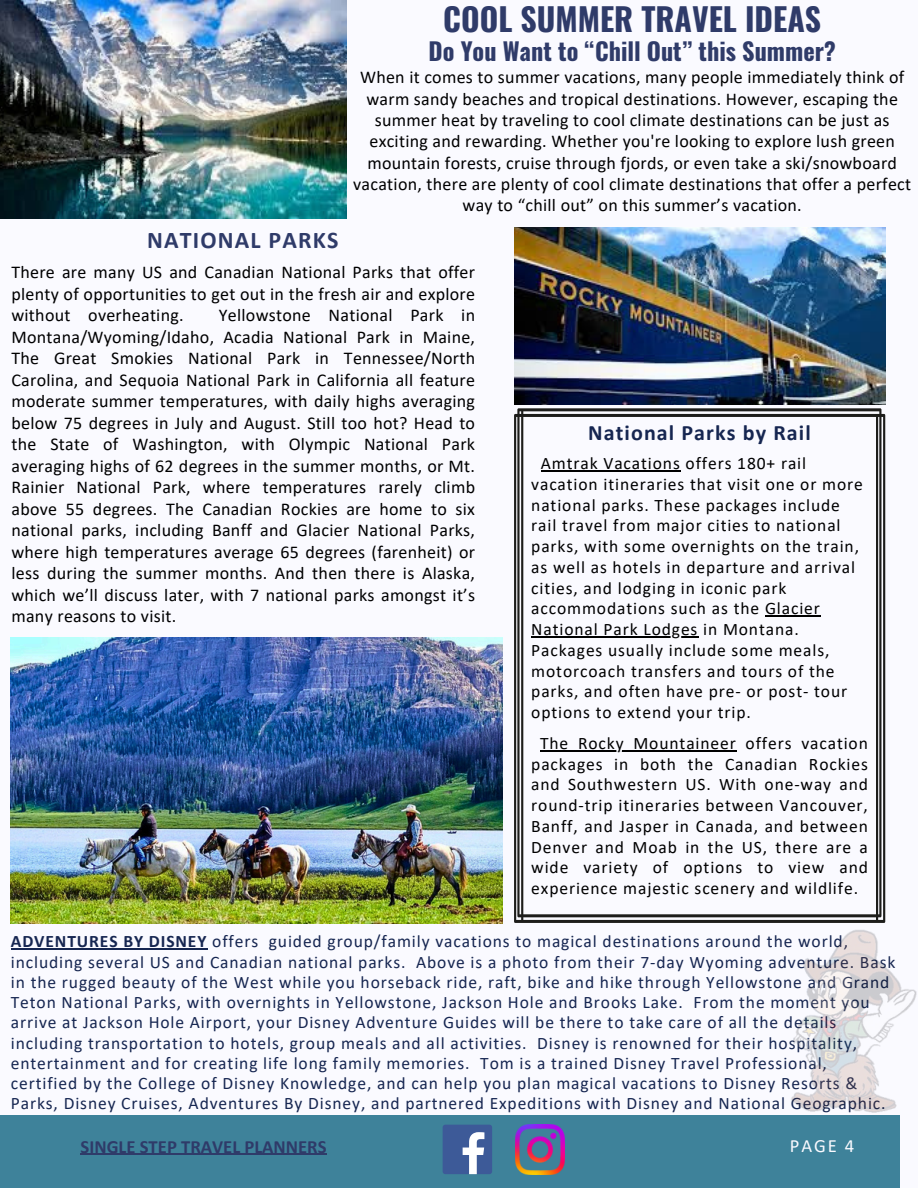
<style>
.page{position:relative;width:918px;height:1188px;background:#fafaff}
.page>*{position:absolute;margin:0;border:0;box-sizing:border-box;transform-origin:0 0}
.t1{font:700 31.65px "Oswald";color:#2f3b69}
.t2{font:700 24.15px "Oswald";color:#2f3b69}
.t3{font:700 24px "Calibri";letter-spacing:.05em;color:#2f3b69}
.t4{font:700 22.05px "Calibri";letter-spacing:.05em;color:#162651}
.t5{font:700 18.75px "Calibri";color:#2f3b69}
.t6{font:18.75px "Calibri";color:#fafaff}
.t7{font:18px/21.5px "Calibri";letter-spacing:.015em;color:#000;text-align:justify}
.t8{font:17.55px/20.2px "Calibri";letter-spacing:.05em;color:#162651}
.t9{font:17.55px/20.7px "Calibri";letter-spacing:.05em;color:#000}
.s1{font-weight:700}
</style>
<div class="page">
<hr style="left:22px;top:949px;width:185px;height:1px;background:#162651">
<div style="left:0;top:1116px;width:900px;height:72px;background:#3e829a"></div>
<img style="left:11px;top:638px;width:491px;height:285px">
<svg style="left:514px;top:408px;width:371px;height:515px"></svg>
<img style="left:514px;top:228px;width:371px;height:176px">
<img style="left:0;top:0;width:346px;height:218px">
<img style="left:791px;top:930px;width:126px;height:183px">
<hr style="left:81px;top:1154px;width:246px;height:1px;background:#2f3b69">
<hr style="left:541px;top:470px;width:140px;height:2px;background:#000">
<hr style="left:765px;top:615px;width:56px;height:2px;background:#000">
<hr style="left:531px;top:636px;width:167px;height:1px;background:#000">
<hr style="left:540px;top:750px;width:197px;height:1px;background:#000">
<div style="left:443px;top:1125px;width:49px;height:49px;background:#3d5a98;border-radius:3px"></div>
<svg style="left:463px;top:1132px;width:21px;height:42px"></svg>
<img style="left:515px;top:1125px;width:50px;height:49px">
<p class="t1" style="left:443px;top:-6px;width:379px">COOL SUMMER TRAVEL IDEAS</p>
<p class="t2" style="left:429px;top:32px;width:409px">Do You Want to “Chill Out” this Summer?</p>
<p class="t7" style="left:353px;top:68px;width:559px;text-align:center">When it comes to summer vacations, many people immediately think of warm sandy beaches and tropical destinations. However, escaping the summer heat by traveling to cool climate destinations can be just as exciting and rewarding. Whether you're looking to explore lush green mountain forests, cruise through fjords, or even take a ski/snowboard vacation, there are plenty of cool climate destinations that offer a perfect way to “chill out” on this summer’s vacation.</p>
<p class="t3" style="left:147px;top:230px;width:193px">NATIONAL PARKS</p>
<p class="t7" style="left:11px;top:263px;width:465px">There are many US and Canadian National Parks that offer plenty of opportunities to get out in the fresh air and explore without overheating.</p>
<p class="t7" style="left:11px;top:306px;width:465px;text-indent:207px">Yellowstone National Park in Montana/Wyoming/Idaho, Acadia National Park in Maine, The Great Smokies National Park in Tennessee/North Carolina, and Sequoia National Park in California all feature moderate summer temperatures, with daily highs averaging below 75 degrees in July and August. Still too hot? Head to the State of Washington, with Olympic National Park averaging highs of 62 degrees in the summer months, or Mt.<br>Rainier National Park, where temperatures rarely climb above 55 degrees. The Canadian Rockies are home to six national parks, including Banff and Glacier National Parks, where high temperatures average 65 degrees (farenheit) or less during the summer months. And then there is Alaska, which we’ll discuss later, with 7 national parks amongst it’s many reasons to visit.</p>
<p class="t4" style="left:588px;top:424px;width:224px">National Parks by Rail</p>
<p class="t9" style="left:531px;top:454px;width:333px;text-indent:10px">Amtrak Vacations offers 180+ rail vacation itineraries that visit one or more national parks. These packages include rail travel from major cities to national parks, with some overnights on the train, as well as hotels in departure and arrival cities, and lodging in iconic park accommodations such as the Glacier</p>
<p class="t9" style="left:531px;top:620px;width:317px">National Park Lodges in Montana.<br>Packages usually include some meals, motorcoach transfers and tours of the parks, and often have pre- or post- tour options to extend your trip.</p>
<p class="t9" style="left:531px;top:734px;width:338px;text-align:center">The Rocky Mountaineer offers vacation packages in both the Canadian Rockies and Southwestern US. With one-way and round-trip itineraries between Vancouver, Banff, and Jasper in Canada, and between Denver and Moab in the US, there are a wide variety of options to view and experience majestic scenery and wildlife.</p>
<p class="t8" style="left:11px;top:933px;width:886px"><span class="s1">ADVENTURES BY DISNEY</span> offers guided group/family vacations to magical destinations around the world, including several US and Canadian national parks. Above is a photo from their 7-day Wyoming adventure. Bask in the rugged beauty of the West while you horseback ride, raft, bike and hike through Yellowstone and Grand Teton National Parks, with overnights in Yellowstone, Jackson Hole and Brooks Lake. From the moment you arrive at Jackson Hole Airport, your Disney Adventure Guides will be there to take care of all the details including transportation to hotels, group meals and all activities. Disney is renowned for their hospitality, entertainment and for creating life long family memories. Tom is a trained Disney Travel Professional, certified by the College of Disney Knowledge, and can help you plan magical vacations to Disney Resorts &amp; Parks, Disney Cruises, Adventures By Disney, and partnered Expeditions with Disney and National Geographic.</p>
<p class="t5" style="left:81px;top:1139px;width:248px">SINGLE STEP TRAVEL PLANNERS</p>
<h2 class="t6" style="left:790px;top:1138px;width:66px">PAGE 4</h2>
</div>
